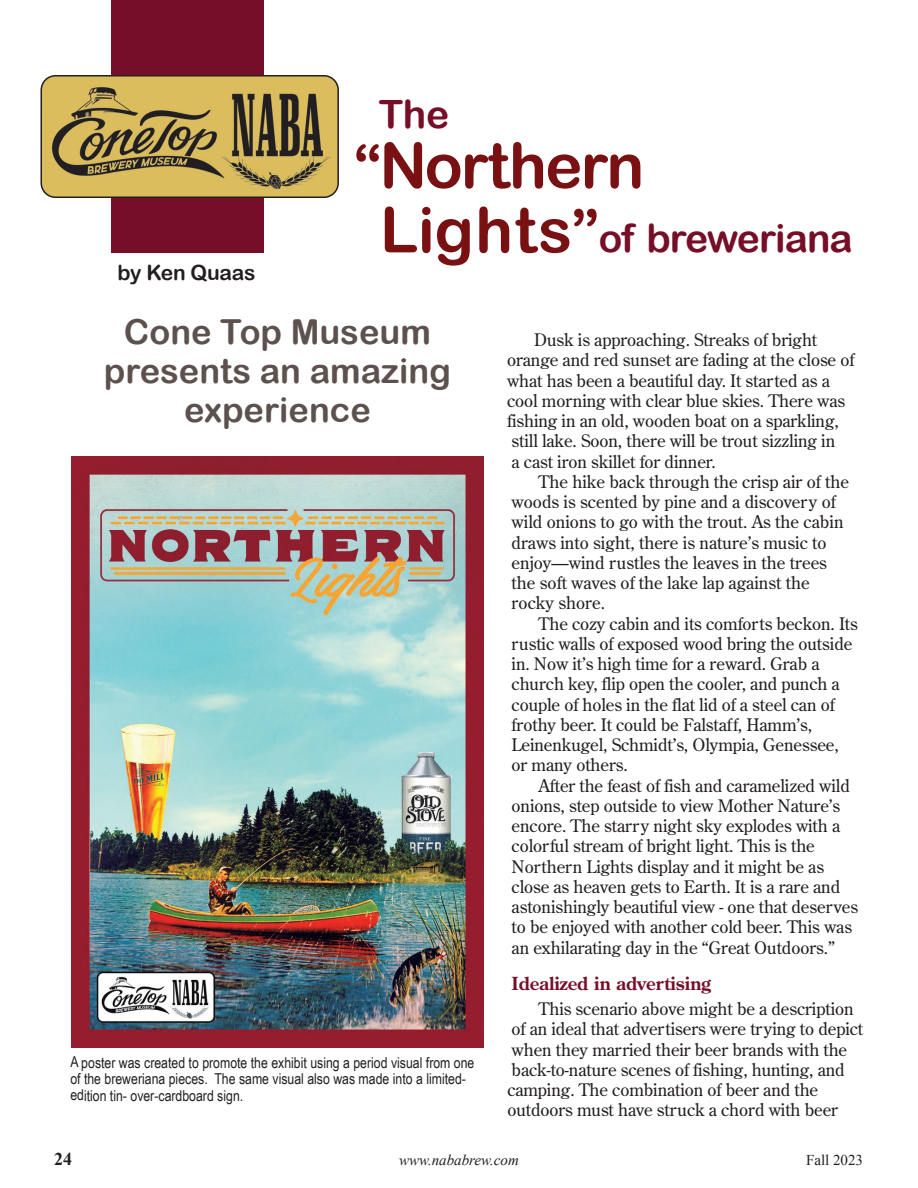
<style>
.page{position:relative;width:918px;height:1188px;background:#fff}
.page>*{position:absolute;margin:0;border:0;box-sizing:border-box;transform-origin:0 0}
.t1{font:63px "Arial Rounded MT Bold";letter-spacing:-.03em;color:#791113}
.t2{font:39px "Arial Rounded MT Bold";letter-spacing:-.025em;color:#770e28}
.t3{font:34.5px/39px "Arial Rounded MT Bold";color:#5d514e;text-align:center}
.t4{font:21px "Arial Rounded MT Bold";letter-spacing:-.01em;color:#231f20}
.t5{font:700 18px "Century Old Style";letter-spacing:-.005em;color:#770e28}
.t6{font:700 18px "Times New Roman";color:#231f20}
.t7{font:17.25px/20.2px "Century Old Style";letter-spacing:-.005em;color:#231f20}
.t8{font:15px/16.5px "Arial Narrow";color:#231f20}
.t9{font:italic 15px "Times New Roman";color:#231f20}
.t10{font:15px "Times New Roman";color:#231f20}
.s1{font-size:60px}
.s2{font-size:63px;color:#791113}
.s3{font-size:60px;color:#791113}
</style>
<div class="page">
<div style="left:112px;top:0;width:152px;height:252px;background:#770e28"></div>
<svg style="left:40px;top:75px;width:299px;height:123px;background:#ac9550"></svg>
<img style="left:71px;top:457px;width:413px;height:591px">
<p class="t4" style="left:117px;top:260px;width:139px">by Ken Quaas</p>
<p class="t2" style="left:379px;top:91px;width:72px">The</p>
<p class="t1" style="left:354px;top:128px;width:292px"><span class="s1">“</span>Northern</p>
<p class="t2" style="left:380px;top:215px;width:474px"><span class="s2">Lights</span><span class="s3">”</span>of breweriana</p>
<p class="t3" style="left:104px;top:312px;width:349px">Cone Top Museum presents an amazing experience</p>
<p class="t8" style="left:70px;top:1054px;width:406px">A poster was created to promote the exhibit using a period visual from one of the breweriana pieces. The same visual also was made into a limited&shy;edition tin- over-cardboard sign.</p>
<p class="t7" style="left:507px;top:331px;width:349px;text-indent:27px">Dusk is approaching. Streaks of bright orange and red sunset are fading at the close of what has been a beautiful day. It started as a cool morning with clear blue skies. There was fishing in an old, wooden boat on a sparkling, still lake. Soon, there will be trout sizzling in<br>a cast iron skillet for dinner.</p>
<p class="t7" style="left:512px;top:473px;width:339px;text-indent:27px">The hike back through the crisp air of the woods is scented by pine and a discovery of wild onions to go with the trout. As the cabin draws into sight, there is nature’s music to enjoy—wind rustles the leaves in the trees the soft waves of the lake lap against the rocky shore.</p>
<p class="t7" style="left:512px;top:615px;width:348px;text-indent:27px">The cozy cabin and its comforts beckon. Its rustic walls of exposed wood bring the outside in. Now it’s high time for a reward. Grab a church key, flip open the cooler, and punch a couple of holes in the flat lid of a steel can of frothy beer. It could be Falstaff, Hamm’s, Leinenkugel, Schmidt’s, Olympia, Genessee, or many others.</p>
<p class="t7" style="left:512px;top:777px;width:348px;text-indent:27px">After the feast of fish and caramelized wild onions, step outside to view Mother Nature’s encore. The starry night sky explodes with a colorful stream of bright light. This is the Northern Lights display and it might be as close as heaven gets to Earth. It is a rare and astonishingly beautiful view - one that deserves to be enjoyed with another cold beer. This was an exhilarating day in the “Great Outdoors.”</p>
<p class="t5" style="left:512px;top:977px;width:201px">Idealized in advertising</p>
<p class="t7" style="left:507px;top:1000px;width:357px;text-indent:31px">This scenario above might be a description of an ideal that advertisers were trying to depict when they married their beer brands with the back-to-nature scenes of fishing, hunting, and camping. The combination of beer and the outdoors must have struck a chord with beer</p>
<p class="t6" style="left:54px;top:1149px;width:19px">24</p>
<p class="t9" style="left:399px;top:1151px;width:121px">www.nababrew.com</p>
<p class="t10" style="left:806px;top:1151px;width:59px">Fall 2023</p>
</div>
